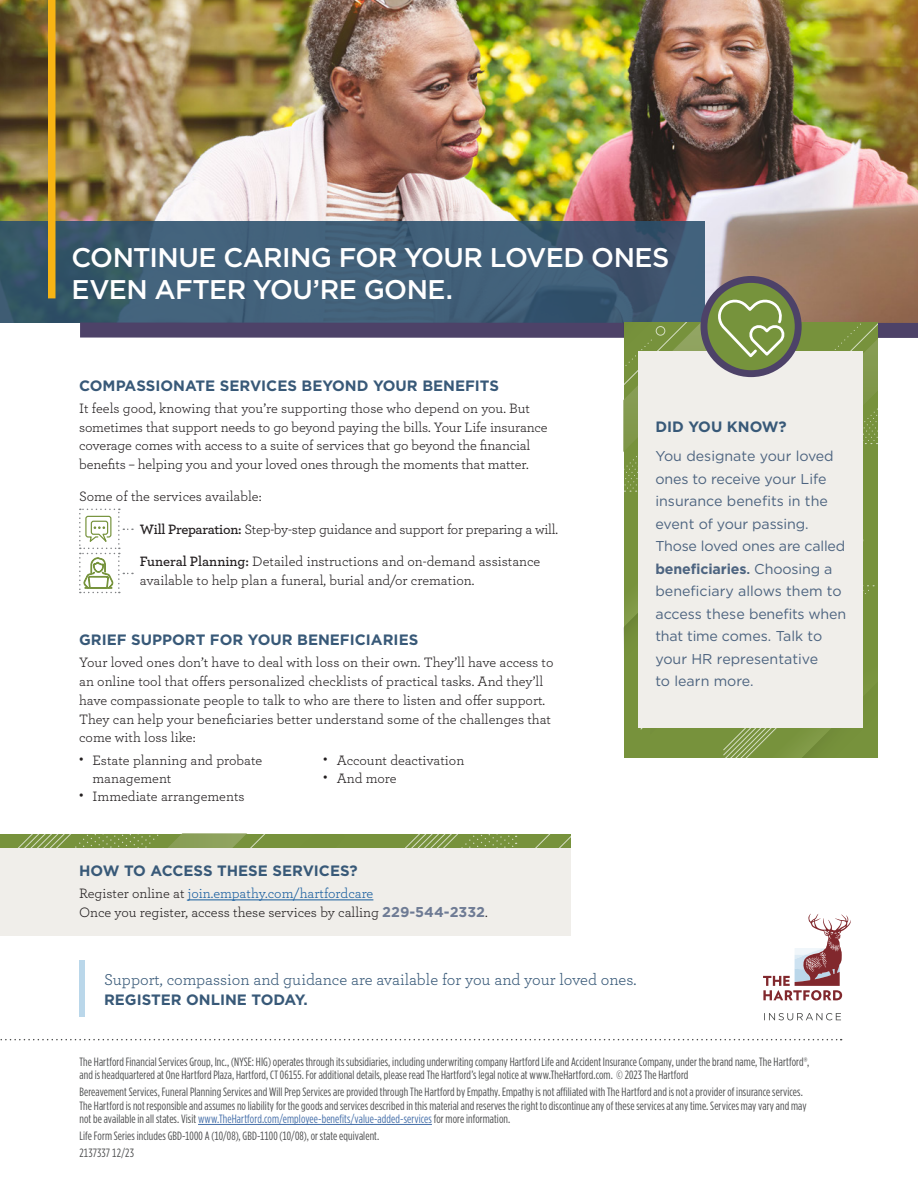
<style>
.page{position:relative;width:918px;height:1188px;background:#fff}
.page>*{position:absolute;margin:0;border:0;box-sizing:border-box;transform-origin:0 0}
.A-Ranked{font:500 27px/31.5px "Gotham";letter-spacing:-.02em;color:#fff}
.t1{font:16.5px "Archer";color:#385978}
.B-Ranked{font:700 15px "Gotham";color:#385978}
.CTA_Headline{font:700 15px "Gotham";color:#385978}
.Callout_Headline{font:700 15px "Gotham";color:#385978}
.Body_Copy{font:14.25px/18.8px "Archer";letter-spacing:-.01em;color:#231f20}
.Callout{font:14.25px/22.5px "Gotham";letter-spacing:-.01em;color:#4d6480}
.Bullets{font:14.25px/18px "Archer";color:#231f20}
.GB_Disclaimer{font:12px/13.5px "Gotham Condensed";letter-spacing:.01em;color:#4b4c4d}
.s1{font-weight:600}
.s2{font-weight:700}
.s3{font-weight:500}
.s4{color:#175d9e}
.s5{font-family:"Gotham";font-weight:700;color:#6e7b94}
.s6{color:#436da8}
</style>
<div class="page">
<img style="left:0;top:0;width:918px;height:323px">
<svg style="left:0;top:221px;width:704px;height:102px;background:#3e5c74"></svg>
<div style="left:48px;top:0;width:8px;height:298px;background:#f7b414"></div>
<div style="left:0;top:845px;width:570px;height:91px;background:#f0eeea"></div>
<div style="left:0;top:834px;width:570px;height:13px;background:#77923c"></div>
<svg style="left:19px;top:834px;width:498px;height:13px"></svg>
<svg style="left:536px;top:834px;width:34px;height:13px"></svg>
<hr style="left:188px;top:900px;width:185px;height:1px;background:#175d9e">
<div style="left:80px;top:323px;width:838px;height:15px;background:#4d4268"></div>
<svg style="left:0;top:1039px;width:842px;height:1px"></svg>
<div style="left:79px;top:960px;width:6px;height:57px;background:#bad7ea"></div>
<svg style="left:763px;top:914px;width:88px;height:86px"></svg>
<svg style="left:764px;top:1013px;width:77px;height:7px"></svg>
<hr style="left:198px;top:1124px;width:234px;height:1px;background:#436da8">
<svg style="left:704px;top:279px;width:94px;height:95px"></svg>
<div style="left:701px;top:276px;width:101px;height:101px;border:7px solid #4d4268;border-radius:50%"></div>
<svg style="left:624px;top:296px;width:254px;height:461px;background:#cdd1bb"></svg>
<svg style="left:79px;top:509px;width:54px;height:84px"></svg>
<h1 class="A-Ranked" style="left:72px;top:241px;width:599px">CONTINUE CARING FOR YOUR LOVED ONES<br>EVEN AFTER YOU’RE GONE.</h1>
<h2 class="B-Ranked" style="left:79px;top:375px;width:421px">COMPASSIONATE SERVICES BEYOND YOUR BENEFITS</h2>
<p class="Body_Copy" style="left:79px;top:398px;width:470px">It feels good, knowing that you’re supporting those who depend on you. But sometimes that support needs to go beyond paying the bills. Your Life insurance coverage comes with access to a suite of services that go beyond the financial benefits – helping you and your loved ones through the moments that matter.</p>
<p class="Body_Copy" style="left:79px;top:487px;width:184px">Some of the services available:</p>
<p class="Body_Copy" style="left:140px;top:519px;width:420px"><span class="s1">Will Preparation:</span> Step-by-step guidance and support for preparing a will.</p>
<p class="Body_Copy" style="left:140px;top:551px;width:402px"><span class="s1">Funeral Planning:</span> Detailed instructions and on-demand assistance available to help plan a funeral, burial and/or cremation.</p>
<h2 class="B-Ranked" style="left:79px;top:630px;width:341px">GRIEF SUPPORT FOR YOUR BENEFICIARIES</h2>
<p class="Body_Copy" style="left:79px;top:652px;width:476px">Your loved ones don’t have to deal with loss on their own. They’ll have access to an online tool that offers personalized checklists of practical tasks. And they’ll have compassionate people to talk to who are there to listen and offer support.<br>They can help your beneficiaries better understand some of the challenges that come with loss like:</p>
<p class="Bullets" style="left:93px;top:750px;width:171px;text-indent:-14px"><span class="s1">•</span> Estate planning and probate management</p>
<p class="Bullets" style="left:79px;top:786px;width:167px"><span class="s1">•</span> Immediate arrangements</p>
<p class="Bullets" style="left:323px;top:750px;width:143px"><span class="s1">•</span> Account deactivation</p>
<p class="Bullets" style="left:323px;top:768px;width:75px"><span class="s1">•</span> And more</p>
<h2 class="Callout_Headline" style="left:655px;top:417px;width:133px">DID YOU KNOW?</h2>
<p class="Callout" style="left:655px;top:445px;width:192px">You designate your loved ones to receive your Life insurance benefits in the event of your passing.<br>Those loved ones are called <span class="s2">beneficiaries</span><span class="s3">.</span> Choosing a beneficiary allows them to access these benefits when that time comes. Talk to your HR representative<br>to learn more.</p>
<h2 class="B-Ranked" style="left:79px;top:861px;width:280px">HOW TO ACCESS THESE SERVICES?</h2>
<p class="Body_Copy" style="left:79px;top:884px;width:410px">Register online at <span class="s4">join.empathy.com/hartfordcare<br></span>Once you register, access these services by calling <span class="s5">229-544-2332</span>.</p>
<p class="t1" style="left:104px;top:969px;width:534px">Support, compassion and guidance are available for you and your loved ones.</p>
<h2 class="CTA_Headline" style="left:104px;top:990px;width:205px">REGISTER ONLINE TODAY.</h2>
<p class="GB_Disclaimer" style="left:79px;top:1055px;width:731px">The Hartford Financial Services Group, Inc., (NYSE: HIG) operates through its subsidiaries, including underwriting company Hartford Life and Accident Insurance Company, under the brand name, The Hartford®, and is headquartered at One Hartford Plaza, Hartford, CT 06155. For additional details, please read The Hartford’s legal notice at www.TheHartford.com. © 2023 The Hartford</p>
<p class="GB_Disclaimer" style="left:79px;top:1085px;width:729px">Bereavement Services, Funeral Planning Services and Will Prep Services are provided through The Hartford by Empathy. Empathy is not affiliated with The Hartford and is not a provider of insurance services.<br>The Hartford is not responsible and assumes no liability for the goods and services described in this material and reserves the right to discontinue any of these services at any time. Services may vary and may not be available in all states. Visit <span class="s6">www.TheHartford.com/employee-benefits/value-added-services</span> for more information.</p>
<p class="GB_Disclaimer" style="left:79px;top:1129px;width:301px">Life Form Series includes GBD-1000 A (10/08), GBD-1100 (10/08), or state equivalent.</p>
<p class="GB_Disclaimer" style="left:79px;top:1146px;width:56px">2137337 12/23</p>
</div>
